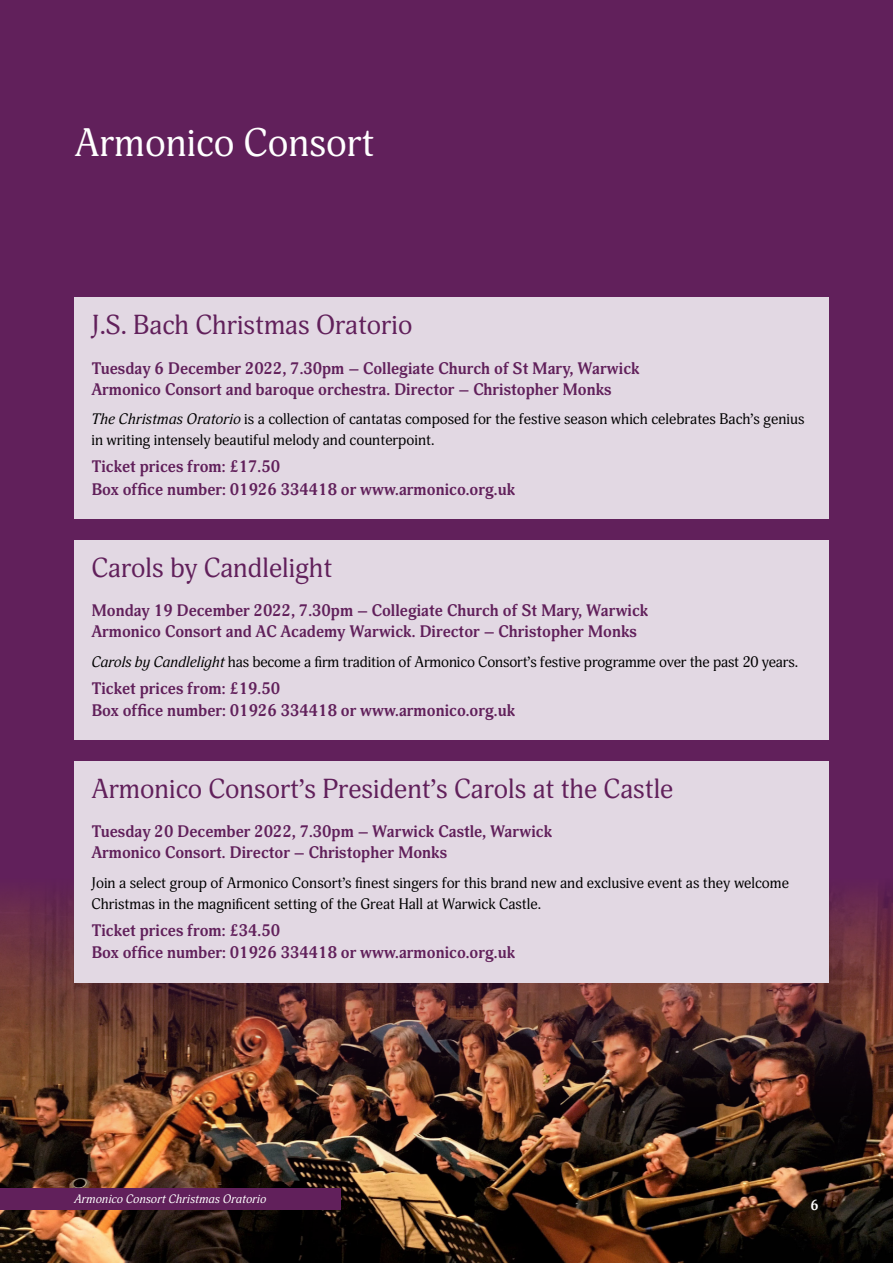
<style>
.page{position:relative;width:893px;height:1263px;background:#61205b}
.page>*{position:absolute;margin:0;border:0;box-sizing:border-box;transform-origin:0 0}
.t1{font:39px "Adonis";color:#fff}
.t2{font:27px "Adonis";color:#61205b}
.t3{font:700 16.5px/21px "Adonis";color:#61205b}
.t4{font:15px/21px "Adonis";color:#000}
.t5{font:700 14.25px "Adonis";color:#fff}
.t6{font:italic 12px "Adonis";color:#fff}
.s1{font-style:italic}
</style>
<div class="page">
<img style="left:0;top:891px;width:893px;height:372px">
<div style="left:74px;top:298px;width:755px;height:221px;background:#e2d8e3"></div>
<div style="left:74px;top:540px;width:755px;height:200px;background:#e2d8e3"></div>
<div style="left:74px;top:761px;width:755px;height:221px;background:#e2d8e3"></div>
<div style="left:0;top:1188px;width:340px;height:22px;background:#61205b"></div>
<h1 class="t1" style="left:74px;top:120px;width:302px">Armonico Consort</h1>
<h2 class="t2" style="left:91px;top:309px;width:322px">J.S. Bach Christmas Oratorio</h2>
<p class="t3" style="left:91px;top:358px;width:550px">Tuesday 6 December 2022, 7.30pm – Collegiate Church of St Mary, Warwick<br>Armonico Consort and baroque orchestra. Director – Christopher Monks</p>
<p class="t4" style="left:91px;top:409px;width:714px"><span class="s1">The Christmas Oratorio</span> is a collection of cantatas composed for the festive season which celebrates Bach’s genius in writing intensely beautiful melody and counterpoint.</p>
<p class="t3" style="left:91px;top:456px;width:425px;line-height:22.5px">Ticket prices from: £17.50<br>Box office number: 01926 334418 or www.armonico.org.uk</p>
<h2 class="t2" style="left:91px;top:552px;width:243px">Carols by Candlelight</h2>
<p class="t3" style="left:91px;top:601px;width:558px">Monday 19 December 2022, 7.30pm – Collegiate Church of St Mary, Warwick<br>Armonico Consort and AC Academy Warwick. Director – Christopher Monks</p>
<p class="t4" style="left:91px;top:652px;width:708px"><span class="s1">Carols by Candlelight</span> has become a firm tradition of Armonico Consort’s festive programme over the past 20 years.</p>
<p class="t3" style="left:91px;top:677px;width:425px;line-height:22.5px">Ticket prices from: £19.50<br>Box office number: 01926 334418 or www.armonico.org.uk</p>
<h2 class="t2" style="left:91px;top:773px;width:583px">Armonico Consort’s President’s Carols at the Castle</h2>
<p class="t3" style="left:91px;top:822px;width:462px">Tuesday 20 December 2022, 7.30pm – Warwick Castle, Warwick<br>Armonico Consort. Director – Christopher Monks</p>
<p class="t4" style="left:91px;top:873px;width:699px">Join a select group of Armonico Consort’s finest singers for this brand new and exclusive event as they welcome<br>Christmas in the magnificent setting of the Great Hall at Warwick Castle.</p>
<p class="t3" style="left:91px;top:919px;width:425px;line-height:22.5px">Ticket prices from: £34.50<br>Box office number: 01926 334418 or www.armonico.org.uk</p>
<p class="t6" style="left:74px;top:1191px;width:193px">Armonico Consort Christmas Oratorio</p>
<p class="t5" style="left:810px;top:1197px;width:10px">6</p>
</div>
